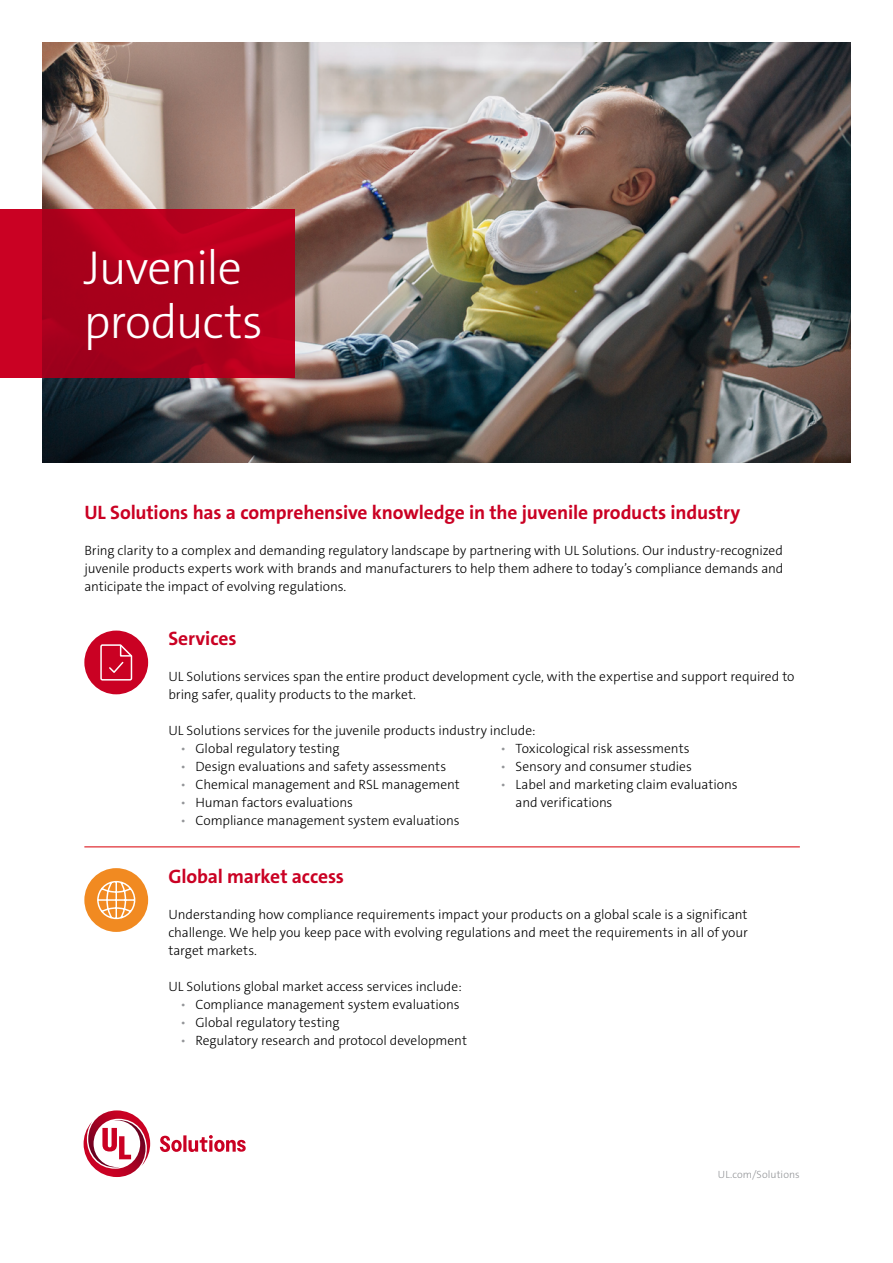
<style>
.page{position:relative;width:893px;height:1263px;background:#fff}
.page>*{position:absolute;margin:0;border:0;box-sizing:border-box;transform-origin:0 0}
.t1{font:300 48px/54px "The Sans C5";letter-spacing:-.02em;color:#fff}
.t2{font:700 19.5px "The Sans C5";letter-spacing:-.01em;color:#ca0123}
.t3{font:300 13.5px/18px "The Sans C5";letter-spacing:-.005em;color:#000;text-align:justify}
.t4{font:300 10.5px "The Sans C5";letter-spacing:.01em;color:#939598}
.s1{color:#939598}
</style>
<div class="page">
<img style="left:42px;top:42px;width:808px;height:421px">
<svg style="left:0;top:209px;width:294px;height:169px;background:#b2001d"></svg>
<svg style="left:84px;top:1110px;width:162px;height:67px"></svg>
<div style="left:84px;top:630px;width:64px;height:64px;background:#ca0123;border-radius:50%"></div>
<div style="left:84px;top:868px;width:64px;height:64px;background:#f18a21;border-radius:50%"></div>
<svg style="left:100px;top:644px;width:33px;height:37px"></svg>
<svg style="left:97px;top:880px;width:39px;height:40px"></svg>
<hr style="left:84px;top:846px;width:716px;height:1px;background:#dd1a21">
<h1 class="t1" style="left:84px;top:242px;width:181px">Juvenile products</h1>
<h2 class="t2" style="left:84px;top:499px;width:657px">UL Solutions has a comprehensive knowledge in the juvenile products industry</h2>
<p class="t3" style="left:84px;top:541px;width:701px">Bring clarity to a complex and demanding regulatory landscape by partnering with UL Solutions. Our industry-recognized juvenile products experts work with brands and manufacturers to help them adhere to today’s compliance demands and anticipate the impact of evolving regulations.</p>
<h2 class="t2" style="left:168px;top:626px;width:70px">Services</h2>
<p class="t3" style="left:168px;top:667px;width:627px">UL Solutions services span the entire product development cycle, with the expertise and support required to bring safer, quality products to the market.</p>
<p class="t3" style="left:168px;top:721px;width:369px">UL Solutions services for the juvenile products industry include:</p>
<p class="t3" style="left:180px;top:739px;width:161px"><span class="s1">•</span> Global regulatory testing</p>
<p class="t3" style="left:180px;top:757px;width:267px"><span class="s1">•</span> Design evaluations and safety assessments</p>
<p class="t3" style="left:180px;top:775px;width:281px"><span class="s1">•</span> Chemical management and RSL management</p>
<p class="t3" style="left:180px;top:793px;width:174px"><span class="s1">•</span> Human factors evaluations</p>
<p class="t3" style="left:180px;top:811px;width:281px"><span class="s1">•</span> Compliance management system evaluations</p>
<p class="t3" style="left:501px;top:739px;width:191px"><span class="s1">•</span> Toxicological risk assessments</p>
<p class="t3" style="left:501px;top:757px;width:193px"><span class="s1">•</span> Sensory and consumer studies</p>
<p class="t3" style="left:516px;top:775px;width:223px;text-indent:-15px"><span class="s1">•</span> Label and marketing claim evaluations and verifications</p>
<h2 class="t2" style="left:168px;top:863px;width:177px">Global market access</h2>
<p class="t3" style="left:168px;top:905px;width:581px">Understanding how compliance requirements impact your products on a global scale is a significant challenge. We help you keep pace with evolving regulations and meet the requirements in all of your target markets.</p>
<p class="t3" style="left:168px;top:977px;width:295px">UL Solutions global market access services include:</p>
<p class="t3" style="left:180px;top:995px;width:281px"><span class="s1">•</span> Compliance management system evaluations</p>
<p class="t3" style="left:180px;top:1013px;width:161px"><span class="s1">•</span> Global regulatory testing</p>
<p class="t3" style="left:180px;top:1031px;width:288px"><span class="s1">•</span> Regulatory research and protocol development</p>
<p class="t4" style="left:718px;top:1168px;width:83px">UL.com/Solutions</p>
</div>
